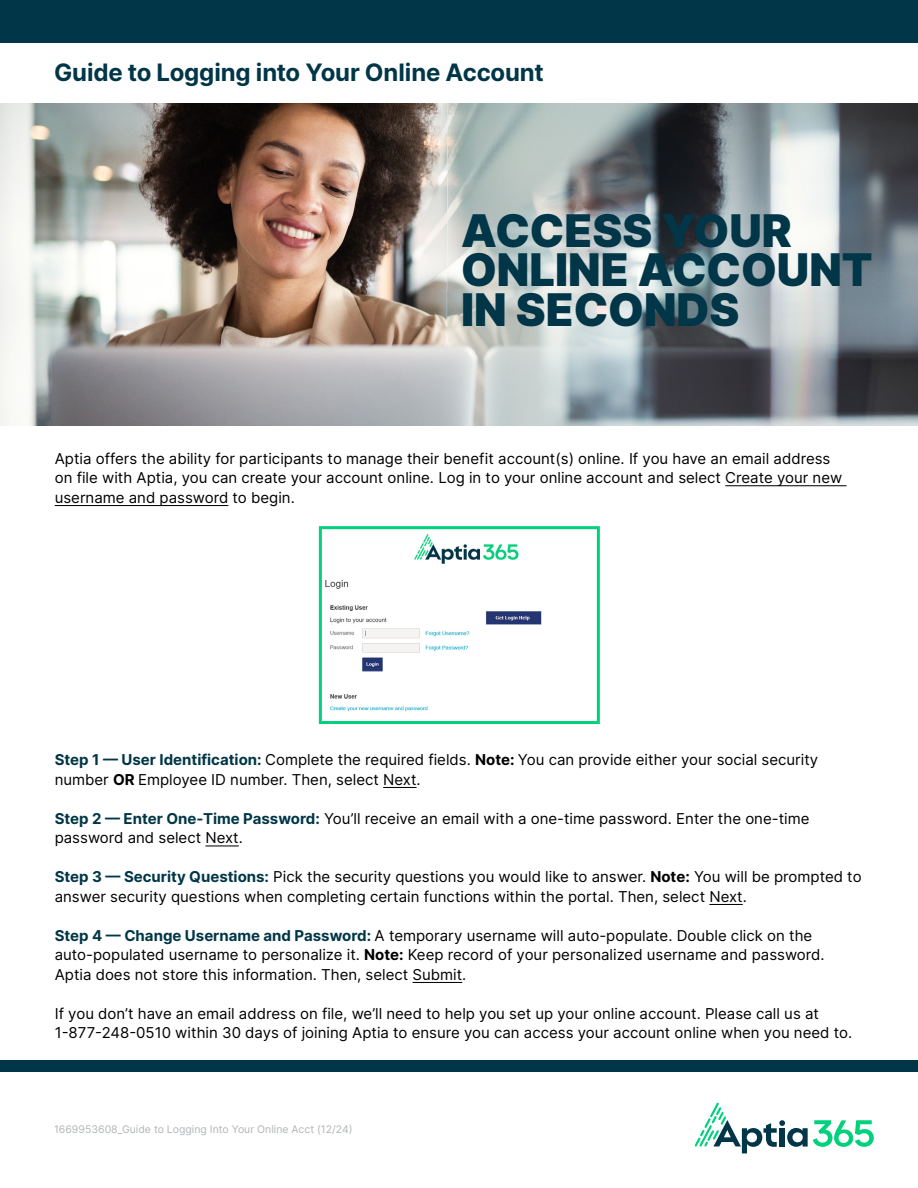
<style>
.page{position:relative;width:918px;height:1188px;background:#fff}
.page>*{position:absolute;margin:0;border:0;box-sizing:border-box;transform-origin:0 0}
.t1{font:900 45px/39.8px "Inter";color:#003647}
.t2{font:700 24px "Inter";letter-spacing:-.01em;color:#003647}
.t3{font:15px/19.5px "Inter";color:#000}
.t4{font:10.5px "Inter";color:#b1b4b6}
.s1{font-weight:700;color:#003647}
.s2{font-weight:700}
</style>
<div class="page">
<img style="left:0;top:103px;width:918px;height:322px">
<div style="left:0;top:1060px;width:917px;height:12px;background:#003647"></div>
<div style="left:0;top:0;width:918px;height:43px;background:#003647"></div>
<svg style="left:695px;top:1103px;width:179px;height:50px"></svg>
<hr style="left:725px;top:485px;width:122px;height:1px;background:#000">
<hr style="left:55px;top:505px;width:173px;height:1px;background:#000">
<hr style="left:383px;top:787px;width:34px;height:1px;background:#000">
<hr style="left:205px;top:845px;width:34px;height:1px;background:#000">
<hr style="left:709px;top:904px;width:34px;height:1px;background:#000">
<hr style="left:413px;top:982px;width:49px;height:1px;background:#000">
<img style="left:325px;top:534px;width:217px;height:178px">
<div style="left:319px;top:526px;width:281px;height:198px;border:3px solid #00d17d"></div>
<h2 class="t2" style="left:54px;top:55px;width:491px">Guide to Logging into Your Online Account</h2>
<h1 class="t1" style="left:461px;top:209px;width:413px">ACCESS YOUR<br>ONLINE ACCOUNT<br>IN SECONDS</h1>
<p class="t3" style="left:55px;top:448px;width:789px">Aptia offers the ability for participants to manage their benefit account(s) online. If you have an email address on file with Aptia, you can create your account online. Log in to your online account and select Create your new username and password to begin.</p>
<p class="t3" style="left:55px;top:750px;width:765px"><span class="s1">Step 1 — User Identification:</span> Complete the required fields. <span class="s2">Note:</span> You can provide either your social security number <span class="s2">OR</span> Employee ID number. Then, select Next.</p>
<p class="t3" style="left:55px;top:808px;width:756px"><span class="s1">Step 2 — Enter One-Time Password:</span> You’ll receive an email with a one-time password. Enter the one-time password and select Next.</p>
<p class="t3" style="left:55px;top:867px;width:808px"><span class="s1">Step 3 — Security Questions:</span> Pick the security questions you would like to answer. <span class="s2">Note:</span> You will be prompted to answer security questions when completing certain functions within the portal. Then, select Next.</p>
<p class="t3" style="left:55px;top:925px;width:771px"><span class="s1">Step 4 — Change Username and Password:</span> A temporary username will auto-populate. Double click on the auto-populated username to personalize it. <span class="s2">Note:</span> Keep record of your personalized username and password.<br>Aptia does not store this information. Then, select Submit.</p>
<p class="t3" style="left:55px;top:1003px;width:799px">If you don’t have an email address on file, we’ll need to help you set up your online account. Please call us at<br>1-877-248-0510 within 30 days of joining Aptia to ensure you can access your account online when you need to.</p>
<p class="t4" style="left:54px;top:1122px;width:300px">1669953608_Guide to Logging Into Your Online Acct (12/24)</p>
</div>
